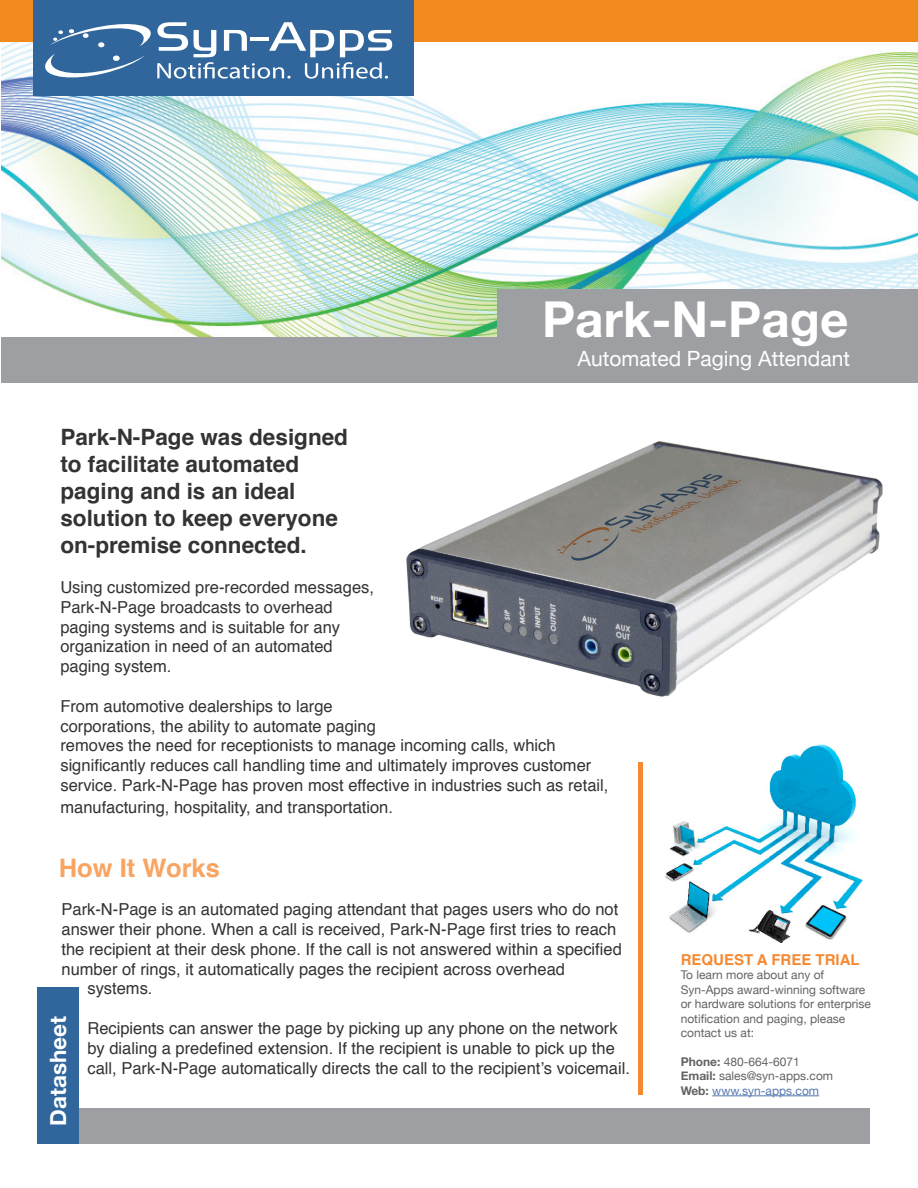
<style>
.page{position:relative;width:918px;height:1188px;background:#fff}
.page>*{position:absolute;margin:0;border:0;box-sizing:border-box;transform-origin:0 0}
.t1{font:700 49.5px "Helvetica Neue";color:#fff}
.t2{font:700 25.5px "Helvetica";color:#f9a461}
.t3{font:700 22.5px "Helvetica";color:#323332}
.t4{font:700 22.5px "Helvetica Neue";color:#fff}
.t5{font:21px "Helvetica Neue";color:#fff}
.t6{font:16.5px/19.8px "Helvetica";color:#323332}
.t7{font:700 15px "Helvetica";color:#f58932}
.t8{font:12px/14.4px "Helvetica Neue";color:#636366}
.t9{font:12px "Helvetica Neue";color:#5678b0}
.s1{font-weight:700}
.s2{font-weight:700;color:#636366}
</style>
<div class="page">
<img style="left:1px;top:42px;width:917px;height:295px">
<div style="left:0;top:0;width:918px;height:42px;background:#f28b1d"></div>
<div style="left:33px;top:0;width:380px;height:95px;background:#30669c"></div>
<div style="left:1px;top:337px;width:917px;height:46px;background:#9d9fa2"></div>
<div style="left:498px;top:289px;width:420px;height:93px;background:#9d9fa2"></div>
<div style="left:38px;top:1108px;width:831px;height:35px;background:#9d9fa2"></div>
<img style="left:406px;top:441px;width:477px;height:256px">
<svg style="left:45px;top:22px;width:347px;height:57px"></svg>
<hr style="left:712px;top:1096px;width:107px;height:1px;background:#5678b0">
<img style="left:665px;top:744px;width:198px;height:199px">
<div style="left:638px;top:762px;width:5px;height:333px;background:#f58932"></div>
<div style="left:38px;top:987px;width:41px;height:156px;background:#30669c"></div>
<p class="t1" style="left:542px;top:281px;width:308px">Park-N-Page</p>
<p class="t5" style="left:578px;top:343px;width:274px">Automated Paging Attendant</p>
<p class="t3" style="left:60px;top:419px;width:289px">Park-N-Page was designed</p>
<p class="t3" style="left:60px;top:446px;width:240px">to facilitate automated</p>
<p class="t3" style="left:60px;top:473px;width:237px">paging and is an ideal</p>
<p class="t3" style="left:60px;top:500px;width:279px">solution to keep everyone</p>
<p class="t3" style="left:60px;top:527px;width:248px">on-premise connected.</p>
<p class="t6" style="left:60px;top:578px;width:315px">Using customized pre-recorded messages,<br>Park-N-Page broadcasts to overhead</p>
<p class="t6" style="left:60px;top:617px;width:281px">paging systems and is suitable for any</p>
<p class="t6" style="left:60px;top:637px;width:274px">organization in need of an automated</p>
<p class="t6" style="left:60px;top:657px;width:112px">paging system.</p>
<p class="t6" style="left:60px;top:697px;width:274px">From automotive dealerships to large</p>
<p class="t6" style="left:60px;top:716px;width:497px">corporations, the ability to automate paging<br>removes the need for receptionists to manage incoming calls, which</p>
<p class="t6" style="left:60px;top:756px;width:532px">significantly reduces call handling time and ultimately improves customer</p>
<p class="t6" style="left:60px;top:775px;width:550px;line-height:21.6px">service. Park-N-Page has proven most effective in industries such as retail, manufacturing, hospitality, and transportation.</p>
<p class="t2" style="left:59px;top:847px;width:163px">How It Works</p>
<p class="t6" style="left:62px;top:900px;width:562px">Park-N-Page is an automated paging attendant that pages users who do not answer their phone. When a call is received, Park-N-Page first tries to reach the recipient at their desk phone. If the call is not answered within a specified number of rings, it automatically pages the recipient across overhead</p>
<p class="t6" style="left:87px;top:979px;width:67px">systems.</p>
<p class="t6" style="left:87px;top:1019px;width:544px">Recipients can answer the page by picking up any phone on the network by dialing a predefined extension. If the recipient is unable to pick up the call, Park-N-Page automatically directs the call to the recipient’s voicemail.</p>
<p class="t4" style="left:41px;top:1126px;width:111px;rotate:-90deg">Datasheet</p>
<p class="t7" style="left:681px;top:948px;width:180px">REQUEST A FREE TRIAL</p>
<p class="t8" style="left:681px;top:969px;width:145px">To learn more about any of</p>
<p class="t8" style="left:681px;top:983px;width:192px">Syn-Apps award-winning software or hardware solutions for enterprise notification and paging, please contact us at:</p>
<p class="t8" style="left:681px;top:1055px;width:121px"><span class="s1">Phone:</span> 480-664-6071</p>
<p class="t8" style="left:681px;top:1069px;width:154px"><span class="s1">Email:</span> sales@syn-apps.com</p>
<p class="t9" style="left:681px;top:1082px;width:140px"><span class="s2">Web:</span> www.syn-apps.com</p>
</div>
